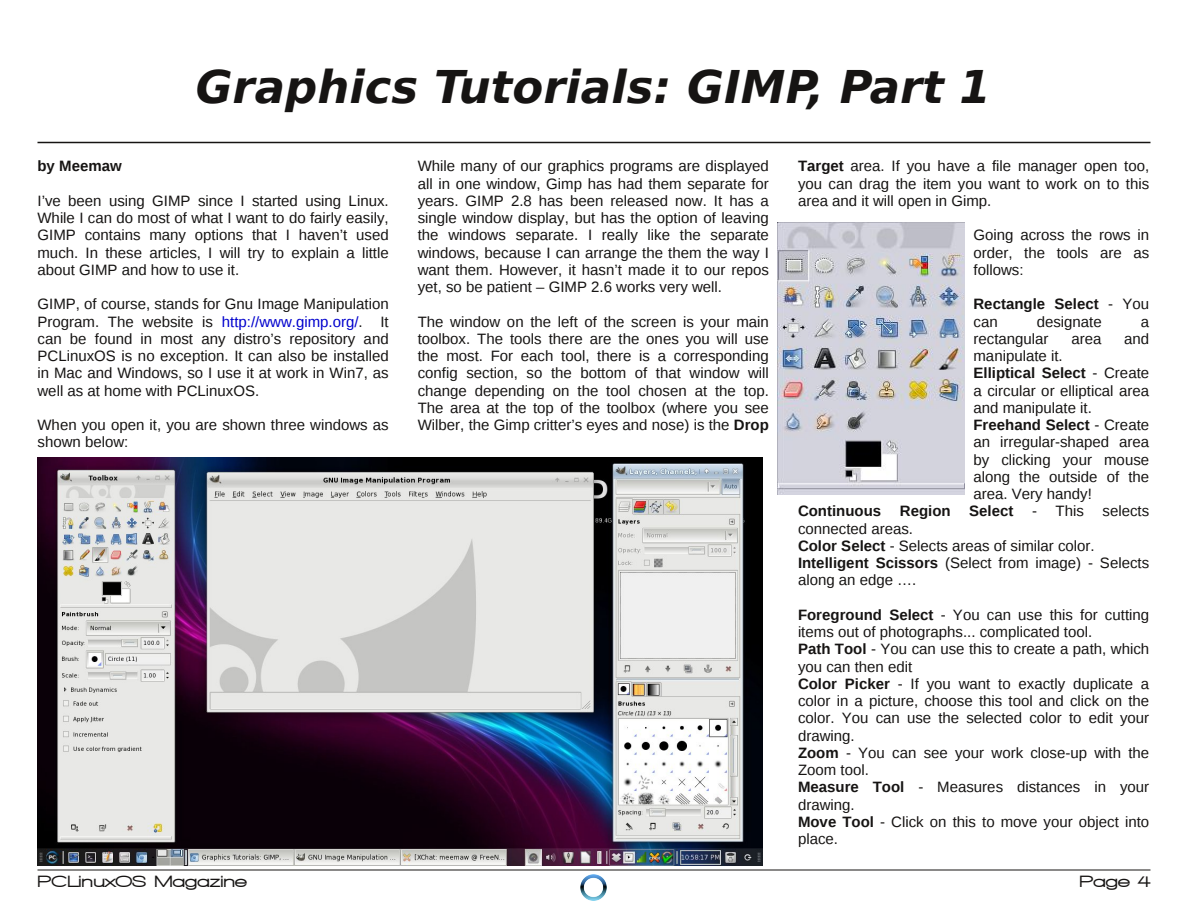
<style>
.page{position:relative;width:1188px;height:918px;background:#fff}
.page>*{position:absolute;margin:0;border:0;box-sizing:border-box;transform-origin:0 0}
.t1{font:italic 700 45px "Bitstream Vera Sans";color:#161413}
.t2{font:900 16.5px "Walkway Expand";color:#161413}
.t3{font:15px/17.2px "Liberation Sans";color:#161413;text-align:justify}
.t4{font:700 15px/17.2px "Liberation Sans";color:#161413}
.s1{color:#0000cd}
.s2{font-weight:700}
.s3{font-weight:400}
</style>
<div class="page">
<hr style="left:38px;top:142px;width:1112px;height:1px;background:#161413">
<hr style="left:38px;top:870px;width:1112px;height:1px;background:#161413">
<img style="left:580px;top:874px;width:27px;height:27px">
<img style="left:38px;top:458px;width:724px;height:407px">
<img style="left:777px;top:222px;width:187px;height:272px">
<h1 class="t1" style="left:196px;top:61px;width:797px">Graphics Tutorials: GIMP, Part 1</h1>
<p class="t4" style="left:38px;top:158px;width:86px">by Meemaw</p>
<p class="t3" style="left:38px;top:192px;width:353px">I’ve been using GIMP since I started using Linux.<br>While I can do most of what I want to do fairly easily, GIMP contains many options that I haven’t used much. In these articles, I will try to explain a little about GIMP and how to use it.</p>
<p class="t3" style="left:38px;top:296px;width:353px">GIMP, of course, stands for Gnu Image Manipulation Program. The website is <span class="s1">http://www.gimp.org/</span>. It can be found in most any distro’s repository and PCLinuxOS is no exception. It can also be installed in Mac and Windows, so I use it at work in Win7, as well as at home with PCLinuxOS.</p>
<p class="t3" style="left:38px;top:416px;width:353px">When you open it, you are shown three windows as shown below:</p>
<p class="t3" style="left:418px;top:158px;width:353px">While many of our graphics programs are displayed all in one window, Gimp has had them separate for years. GIMP 2.8 has been released now. It has a single window display, but has the option of leaving the windows separate. I really like the separate windows, because I can arrange the them the way I want them. However, it hasn’t made it to our repos yet, so be patient – GIMP 2.6 works very well.</p>
<p class="t3" style="left:418px;top:313px;width:353px">The window on the left of the screen is your main toolbox. The tools there are the ones you will use the most. For each tool, there is a corresponding config section, so the bottom of that window will change depending on the tool chosen at the top.<br>The area at the top of the toolbox (where you see Wilber, the Gimp critter’s eyes and nose) is the <span class="s2">Drop</span></p>
<p class="t3" style="left:798px;top:158px;width:353px"><span class="s2">Target</span> area. If you have a file manager open too, you can drag the item you want to work on to this area and it will open in Gimp.</p>
<p class="t3" style="left:974px;top:227px;width:177px">Going across the rows in order, the tools are as follows:</p>
<p class="t4" style="left:974px;top:296px;width:177px">Rectangle Select <span class="s3">- You can</span></p>
<p class="t3" style="left:1037px;top:313px;width:67px">designate</p>
<p class="t3" style="left:1141px;top:313px;width:10px">a</p>
<p class="t3" style="left:974px;top:330px;width:77px">rectangular</p>
<p class="t3" style="left:1071px;top:330px;width:32px">area</p>
<p class="t3" style="left:1124px;top:330px;width:27px">and</p>
<p class="t3" style="left:974px;top:347px;width:91px">manipulate it.</p>
<p class="t4" style="left:974px;top:365px;width:177px">Elliptical Select <span class="s3">- Create</span></p>
<p class="t3" style="left:974px;top:382px;width:177px">a circular or elliptical area</p>
<p class="t3" style="left:974px;top:399px;width:120px">and manipulate it.</p>
<p class="t4" style="left:974px;top:416px;width:177px">Freehand Select <span class="s3">- Create</span></p>
<p class="t3" style="left:974px;top:434px;width:177px">an irregular-shaped area</p>
<p class="t3" style="left:974px;top:451px;width:177px">by clicking your mouse</p>
<p class="t3" style="left:974px;top:468px;width:177px">along the outside of the</p>
<p class="t3" style="left:974px;top:485px;width:120px">area. Very handy!</p>
<p class="t4" style="left:798px;top:503px;width:353px">Continuous Region Select <span class="s3">- This selects</span></p>
<p class="t3" style="left:798px;top:520px;width:117px">connected areas.</p>
<p class="t3" style="left:798px;top:537px;width:298px"><span class="s2">Color Select</span> - Selects areas of similar color.</p>
<p class="t3" style="left:798px;top:554px;width:353px"><span class="s2">Intelligent Scissors</span> (Select from image) - Selects</p>
<p class="t3" style="left:798px;top:572px;width:120px">along an edge ….</p>
<p class="t3" style="left:798px;top:606px;width:353px;text-align:left"><span class="s2">Foreground Select</span> - You can use this for cutting items out of photographs... complicated tool.<br><span class="s2">Path Tool</span> - You can use this to create a path, which you can then edit<br><span class="s2">Color Picker</span> - If you want to exactly duplicate a color in a picture, choose this tool and click on the color. You can use the selected color to edit your drawing.<br><span class="s2">Zoom</span> - You can see your work close-up with the Zoom tool.<br><span class="s2">Measure Tool</span> - Measures distances in your drawing.<br><span class="s2">Move Tool</span> - Click on this to move your object into place.</p>
<p class="t2" style="left:38px;top:873px;width:211px">PCLinuxOS Magazine</p>
<p class="t2" style="left:1080px;top:873px;width:73px">Page 4</p>
</div>
